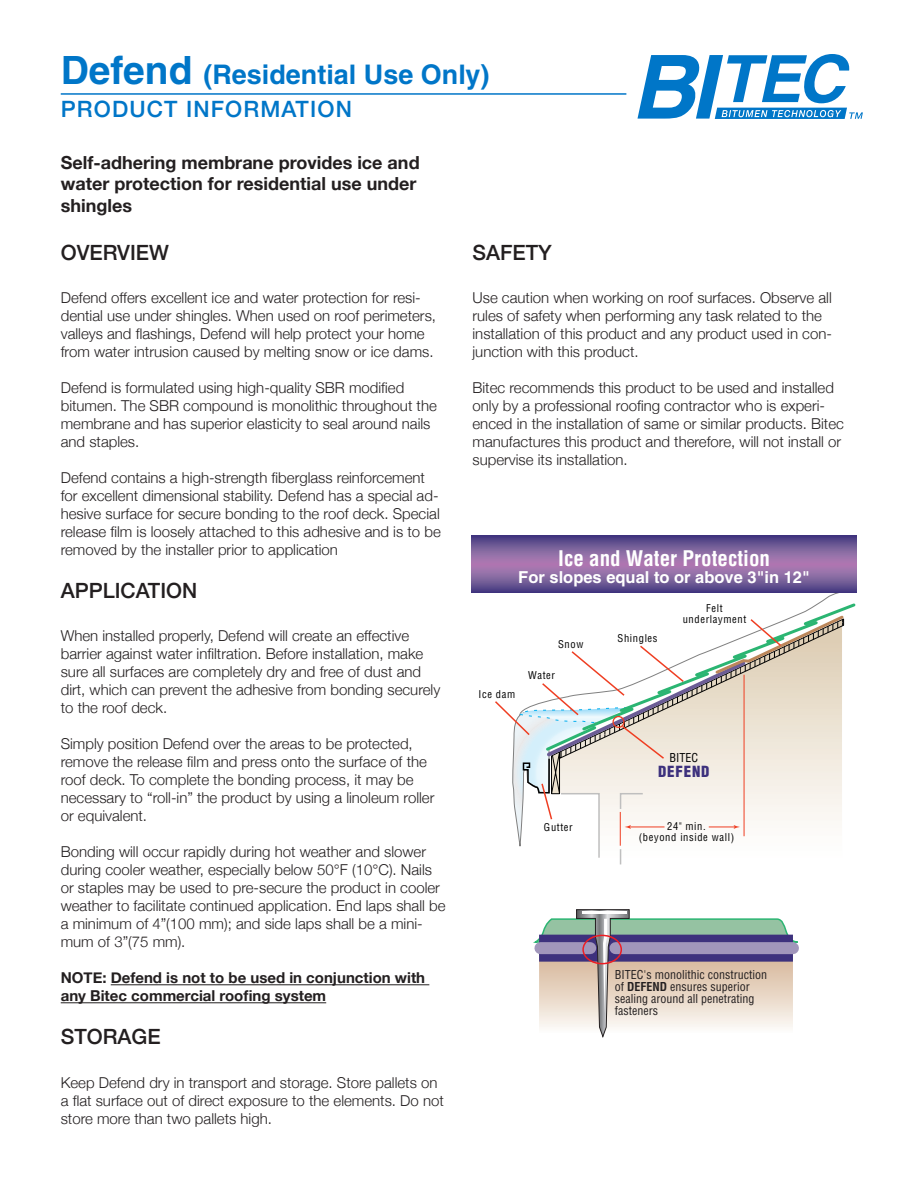
<style>
.page{position:relative;width:918px;height:1188px;background:#fff}
.page>*{position:absolute;margin:0;border:0;box-sizing:border-box;transform-origin:0 0}
.t1{font:700 27px "Helvetica";color:#0076c8}
.t2{font:500 22.5px "Helvetica Neue";letter-spacing:.05em;color:#0076c8}
.t3{font:500 21px "Helvetica Neue";color:#231f20}
.t4{font:700 condensed 21px "Helvetica";color:#fff}
.t5{font:700 18px/21.6px "Helvetica Neue";color:#231f20}
.t6{font:700 16.5px "Helvetica";color:#fff}
.t7{font:300 15px/18px "Helvetica Neue";color:#231f20}
.t8{font:700 15px/18px "Helvetica Neue";color:#231f20}
.t9{font:900 condensed 15px "Helvetica";letter-spacing:.05em;color:#3d317d}
.t10{font:condensed 12px/12px "Helvetica";color:#231f20}
.t11{font:condensed 12px "Helvetica";color:#000}
.t12{font:condensed 10.5px/10.5px "Helvetica";letter-spacing:.06em;color:#000;text-align:center}
.s1{font-size:39px}
.s2{font-weight:700}
</style>
<div class="page">
<svg style="left:638px;top:54px;width:225px;height:65px"></svg>
<hr style="left:61px;top:93px;width:565px;height:2px;background:#0076c8">
<hr style="left:111px;top:984px;width:318px;height:1px;background:#231f20">
<hr style="left:61px;top:1002px;width:265px;height:1px;background:#231f20">
<svg style="left:493px;top:592px;width:354px;height:273px"></svg>
<svg style="left:544px;top:601px;width:312px;height:152px"></svg>
<svg style="left:540px;top:618px;width:243px;height:203px"></svg>
<div style="left:612px;top:716px;width:13px;height:12px;border:1px solid #ef3e22;border-radius:50%"></div>
<svg style="left:533px;top:909px;width:266px;height:129px"></svg>
<div style="left:582px;top:935px;width:40px;height:29px;border:2px solid #ee1d23;border-radius:50%"></div>
<hr style="left:583px;top:912px;width:44px;height:2px;background:#fff">
<svg style="left:472px;top:536px;width:385px;height:56px;background:#7f619c"></svg>
<p class="t1" style="left:61px;top:58px;width:430px"><span class="s1">Defend</span> (Residential Use Only)</p>
<p class="t2" style="left:61px;top:91px;width:293px">PRODUCT INFORMATION</p>
<p class="t5" style="left:61px;top:151px;width:360px">Self-adhering membrane provides ice and water protection for residential use under shingles</p>
<p class="t3" style="left:61px;top:235px;width:110px">OVERVIEW</p>
<p class="t7" style="left:61px;top:288px;width:377px">Defend offers excellent ice and water protection for resi‑ dential use under shingles. When used on roof perimeters, valleys and flashings, Defend will help protect your home from water intrusion caused by melting snow or ice dams.</p>
<p class="t7" style="left:61px;top:378px;width:378px">Defend is formulated using high-quality SBR modified bitumen. The SBR compound is monolithic throughout the membrane and has superior elasticity to seal around nails and staples.</p>
<p class="t7" style="left:61px;top:468px;width:382px">Defend contains a high‑strength fiberglass reinforcement for excellent dimensional stability. Defend has a special ad‑ hesive surface for secure bonding to the roof deck. Special release film is loosely attached to this adhesive and is to be removed by the installer prior to application</p>
<p class="t3" style="left:61px;top:574px;width:138px">APPLICATION</p>
<p class="t7" style="left:61px;top:627px;width:381px">When installed properly, Defend will create an effective barrier against water infiltration. Before installation, make sure all surfaces are completely dry and free of dust and dirt, which can prevent the adhesive from bonding securely to the roof deck.</p>
<p class="t7" style="left:61px;top:735px;width:375px">Simply position Defend over the areas to be protected, remove the release film and press onto the surface of the roof deck. To complete the bonding process, it may be necessary to “roll‑in” the product by using a linoleum roller or equivalent.</p>
<p class="t7" style="left:61px;top:843px;width:386px">Bonding will occur rapidly during hot weather and slower during cooler weather, especially below 50°F (10°C). Nails or staples may be used to pre‑secure the product in cooler weather to facilitate continued application. End laps shall be a minimum of 4”(100 mm); and side laps shall be a mini‑ mum of 3”(75 mm).</p>
<p class="t8" style="left:61px;top:969px;width:366px">NOTE: Defend is not to be used in conjunction with any Bitec commercial roofing system</p>
<p class="t3" style="left:61px;top:1020px;width:101px">STORAGE</p>
<p class="t7" style="left:61px;top:1073px;width:385px">Keep Defend dry in transport and storage. Store pallets on a flat surface out of direct exposure to the elements. Do not store more than two pallets high.</p>
<p class="t3" style="left:473px;top:235px;width:81px">SAFETY</p>
<p class="t7" style="left:473px;top:288px;width:361px">Use caution when working on roof surfaces. Observe all rules of safety when performing any task related to the installation of this product and any product used in con‑ junction with this product.</p>
<p class="t7" style="left:473px;top:378px;width:373px">Bitec recommends this product to be used and installed only by a professional roofing contractor who is experi‑ enced in the installation of same or similar products. Bitec manufactures this product and therefore, will not install or supervise its installation.</p>
<p class="t4" style="left:558px;top:546px;width:213px">Ice and Water Protection</p>
<p class="t6" style="left:518px;top:568px;width:293px">For slopes equal to or above 3"in 12"</p>
<p class="t12" style="left:479px;top:689px;width:38px">Ice dam</p>
<p class="t12" style="left:558px;top:638px;width:27px">Snow</p>
<p class="t12" style="left:528px;top:670px;width:29px">Water</p>
<p class="t12" style="left:544px;top:822px;width:30px">Gutter</p>
<p class="t12" style="left:618px;top:632px;width:41px">Shingles</p>
<p class="t12" style="left:683px;top:603px;width:65px">Felt underlayment</p>
<p class="t11" style="left:669px;top:750px;width:30px">BITEC</p>
<p class="t9" style="left:658px;top:762px;width:53px">DEFEND</p>
<p class="t12" style="left:639px;top:821px;width:97px">24" min.<br>(beyond inside wall)</p>
<p class="t10" style="left:615px;top:968px;width:154px">BITEC's monolithic construction of <span class="s2">DEFEND</span> ensures superior sealing around all penetrating fasteners</p>
</div>
